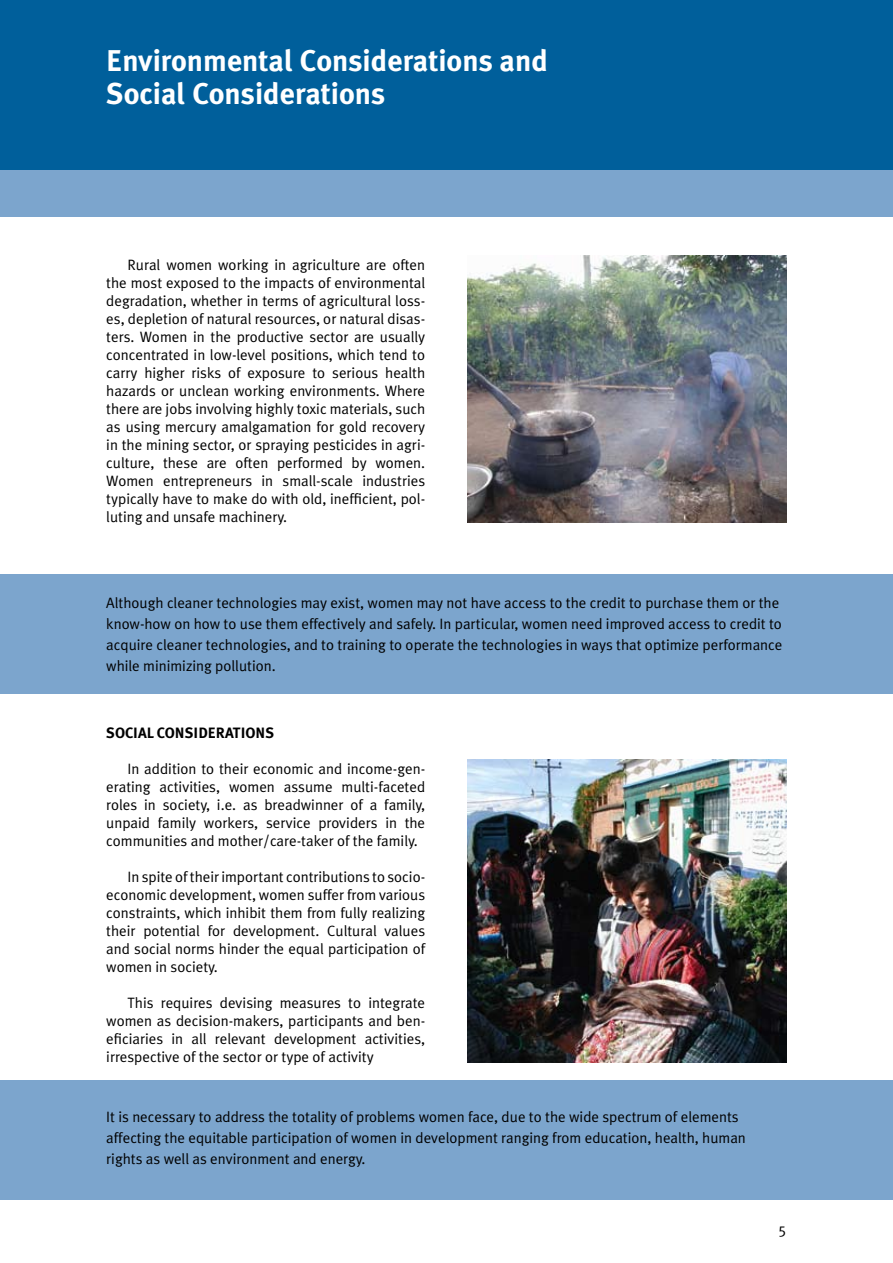
<style>
.page{position:relative;width:893px;height:1263px;background:#fff}
.page>*{position:absolute;margin:0;border:0;box-sizing:border-box;transform-origin:0 0}
.t1{font:700 30px/33px "Meta Plus";color:#fff}
.t2{font:15px/18px "Meta Plus Normal";color:#000;text-align:justify}
.t3{font:700 15px "Meta Plus";color:#000}
</style>
<div class="page">
<div style="left:0;top:0;width:893px;height:170px;background:#005f9b"></div>
<div style="left:0;top:170px;width:893px;height:47px;background:#7ca5cd"></div>
<div style="left:0;top:1080px;width:893px;height:119px;background:#7ca5cd"></div>
<div style="left:0;top:574px;width:893px;height:119px;background:#7ca5cd"></div>
<img style="left:468px;top:255px;width:319px;height:267px">
<img style="left:468px;top:759px;width:319px;height:303px">
<h1 class="t1" style="left:106px;top:44px;width:443px">Environmental Considerations and<br>Social Considerations</h1>
<p class="t2" style="left:106px;top:256px;width:320px;text-indent:21px">Rural women working in agriculture are often the most exposed to the impacts of environmental degradation, whether in terms of agricultural loss&shy;es, depletion of natural resources, or natural disas&shy;ters. Women in the productive sector are usually concentrated in low-level positions, which tend to carry higher risks of exposure to serious health hazards or unclean working environments. Where there are jobs involving highly toxic materials, such as using mercury amalgamation for gold recovery in the mining sector, or spraying pesticides in agri&shy;culture, these are often performed by women.<br>Women entrepreneurs in small-scale industries typically have to make do with old, inefficient, pol&shy;luting and unsafe machinery.</p>
<p class="t2" style="left:106px;top:592px;width:678px;line-height:21px;text-align:left">Although cleaner technologies may exist, women may not have access to the credit to purchase them or the know-how on how to use them effectively and safely. In particular, women need improved access to credit to acquire cleaner technologies, and to training to operate the technologies in ways that optimize performance while minimizing pollution.</p>
<p class="t3" style="left:106px;top:724px;width:168px">Social Considerations</p>
<p class="t2" style="left:106px;top:760px;width:320px;text-indent:21px">In addition to their economic and income-gen&shy;erating activities, women assume multi-faceted roles in society, i.e. as breadwinner of a family, unpaid family workers, service providers in the communities and mother/care-taker of the family.</p>
<p class="t2" style="left:106px;top:868px;width:320px;text-indent:21px">In spite of their important contributions to socio&shy;economic development, women suffer from various constraints, which inhibit them from fully realizing their potential for development. Cultural values and social norms hinder the equal participation of women in society.</p>
<p class="t2" style="left:106px;top:994px;width:320px;text-indent:21px">This requires devising measures to integrate women as decision-makers, participants and ben&shy;eficiaries in all relevant development activities, irrespective of the sector or type of activity</p>
<p class="t2" style="left:106px;top:1106px;width:641px;line-height:21px;text-align:left">It is necessary to address the totality of problems women face, due to the wide spectrum of elements affecting the equitable participation of women in development ranging from education, health, human rights as well as environment and energy.</p>
<p class="t2" style="left:779px;top:1220px;width:10px">5</p>
</div>
